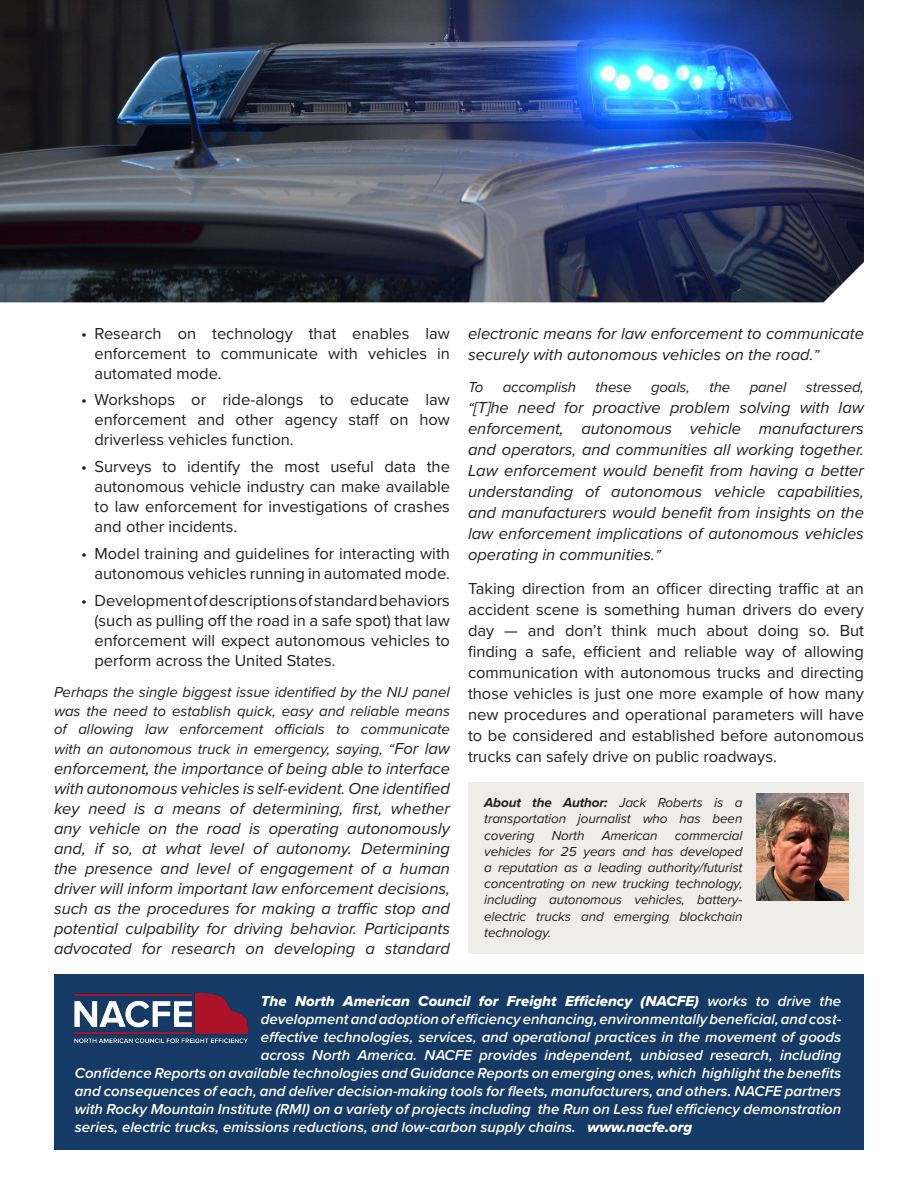
<style>
.page{position:relative;width:918px;height:1188px;background:#fff}
.page>*{position:absolute;margin:0;border:0;box-sizing:border-box;transform-origin:0 0}
.Body_Text{font:16.5px/20px "Proxima Nova";color:#231f20;text-align:justify}
.Italic_Text{font:italic 16.5px/20px "Proxima Nova";color:#231f20;text-align:justify}
.t1{font:italic 600 15px "Proxima Nova";color:#fff}
.Italic_Text-2{font:italic 15px/18.1px "Proxima Nova";color:#231f20;text-align:justify}
.t2{font:15px "Proxima Nova Extrabld It";color:#fff}
.t3{font:italic 13.5px/16.2px "Proxima Nova";letter-spacing:-.01em;color:#231f20;text-align:justify}
.s1{font-size:16.5px}
.s2{font-size:15px}
.s3{font-weight:700}
.s4{font-family:"Proxima Nova";font-weight:600;font-style:italic}
.s5{font-family:"Proxima Nova Extrabld It";font-weight:400;font-style:normal}
</style>
<div class="page">
<div style="left:468px;top:782px;width:396px;height:172px;background:#efedea"></div>
<img style="left:756px;top:794px;width:92px;height:107px">
<div style="left:54px;top:974px;width:810px;height:176px;background:#143a65"></div>
<img style="left:75px;top:994px;width:172px;height:49px">
<img style="left:0;top:0;width:864px;height:302px">
<p class="Body_Text" style="left:94px;top:323px;width:357px;text-indent:-14px">• Research on technology that enables law enforcement to communicate with vehicles in automated mode.</p>
<p class="Body_Text" style="left:94px;top:389px;width:357px;text-indent:-14px">• Workshops or ride-alongs to educate law enforcement and other agency staff on how driverless vehicles function.</p>
<p class="Body_Text" style="left:94px;top:456px;width:357px;text-indent:-14px">• Surveys to identify the most useful data the autonomous vehicle industry can make available to law enforcement for investigations of crashes and other incidents.</p>
<p class="Body_Text" style="left:81px;top:543px;width:371px;text-align:right">• Model training and guidelines for interacting with autonomous vehicles running in automated mode.</p>
<p class="Body_Text" style="left:94px;top:589px;width:357px;text-indent:-14px">• Development of descriptions of standard behaviors (such as pulling off the road in a safe spot) that law enforcement will expect autonomous vehicles to perform across the United States.</p>
<p class="Italic_Text-2" style="left:54px;top:683px;width:398px">Perhaps the single biggest issue identified by the NIJ panel was the need to establish quick, easy and reliable means of allowing law enforcement officials to communicate</p>
<p class="Italic_Text-2" style="left:54px;top:739px;width:397px">with an autonomous truck in emergency, saying, “<span class="s1">For law</span></p>
<p class="Italic_Text" style="left:54px;top:758px;width:398px">enforcement, the importance of being able to interface with autonomous vehicles is self-evident. One identified key need is a means of determining, first, whether any vehicle on the road is operating autonomously and, if so, at what level of autonomy. Determining the presence and level of engagement of a human driver will inform important law enforcement decisions, such as the procedures for making a traffic stop and potential culpability for driving behavior. Participants advocated for research on developing a standard</p>
<p class="Italic_Text" style="left:468px;top:322px;width:398px;line-height:21px">electronic means for law enforcement to communicate securely with autonomous vehicles on the road.<span class="s2">”</span></p>
<p class="Italic_Text-2" style="left:468px;top:378px;width:17px">To</p>
<p class="Italic_Text-2" style="left:503px;top:378px;width:75px">accomplish</p>
<p class="Italic_Text-2" style="left:596px;top:378px;width:37px">these</p>
<p class="Italic_Text-2" style="left:651px;top:378px;width:40px">goals,</p>
<p class="Italic_Text-2" style="left:709px;top:378px;width:22px">the</p>
<p class="Italic_Text-2" style="left:750px;top:378px;width:38px">panel</p>
<p class="Italic_Text-2" style="left:806px;top:378px;width:60px">stressed,</p>
<p class="Italic_Text" style="left:468px;top:397px;width:398px;line-height:21px"><span class="s2">“</span>[T]he need for proactive problem solving with law enforcement, autonomous vehicle manufacturers and operators, and communities all working together.<br>Law enforcement would benefit from having a better understanding of autonomous vehicle capabilities, and manufacturers would benefit from insights on the law enforcement implications of autonomous vehicles operating in communities.<span class="s2">”</span></p>
<p class="Body_Text" style="left:468px;top:578px;width:398px;line-height:21px">Taking direction from an officer directing traffic at an accident scene is something human drivers do every day — and don’t think much about doing so. But finding a safe, efficient and reliable way of allowing communication with autonomous trucks and directing those vehicles is just one more example of how many new procedures and operational parameters will have to be considered and established before autonomous trucks can safely drive on public roadways.</p>
<p class="t3" style="left:484px;top:794px;width:260px"><span class="s3">About the Author:</span> Jack Roberts is a transportation journalist who has been covering</p>
<p class="t3" style="left:484px;top:826px;width:260px;text-indent:191px">commercial vehicles for 25 years and has developed a reputation as a leading authority/futurist concentrating on new trucking technology, including autonomous vehicles, battery&shy;electric trucks and emerging blockchain technology.</p>
<p class="t3" style="left:552px;top:826px;width:34px">North</p>
<p class="t3" style="left:602px;top:826px;width:57px">American</p>
<p class="t2" style="left:261px;top:990px;width:582px">The North American Council for Freight Efficiency (NACFE) <span class="s4">works to drive the</span></p>
<p class="t1" style="left:261px;top:1008px;width:582px">development and adoption of efficiency enhancing, environmentally beneficial, and cost-</p>
<p class="t1" style="left:261px;top:1026px;width:582px">effective technologies, services, and operational practices in the movement of goods</p>
<p class="t1" style="left:261px;top:1044px;width:582px">across North America. NACFE provides independent, unbiased research, including</p>
<p class="t1" style="left:75px;top:1062px;width:768px">Confidence Reports on available technologies and Guidance Reports on emerging ones, which highlight the benefits</p>
<p class="t1" style="left:75px;top:1080px;width:768px">and consequences of each, and deliver decision-making tools for fleets, manufacturers, and others. NACFE partners</p>
<p class="t1" style="left:75px;top:1098px;width:768px">with Rocky Mountain Institute (RMI) on a variety of projects including the Run on Less fuel efficiency demonstration</p>
<p class="t1" style="left:75px;top:1116px;width:619px">series, electric trucks, emissions reductions, and low-carbon supply chains. <span class="s5">www.nacfe.org</span></p>
</div>
